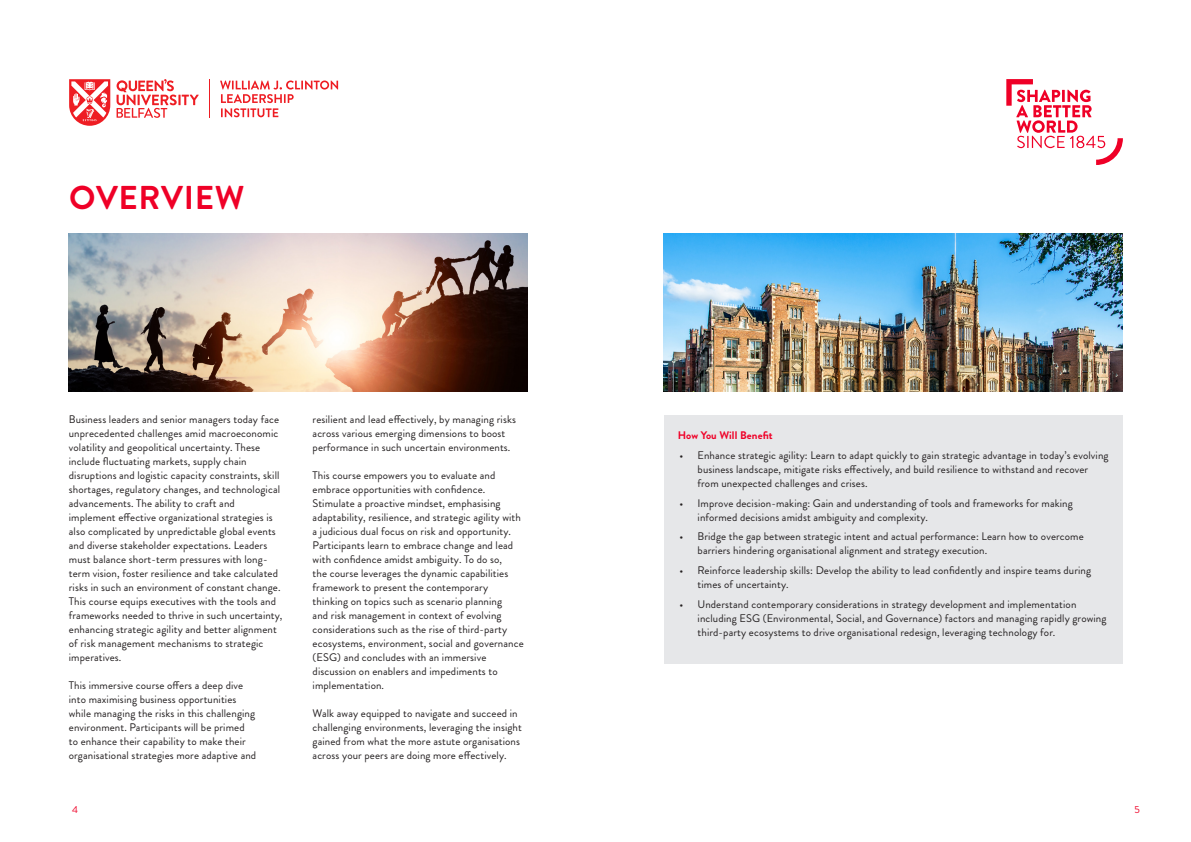
<style>
.page{position:relative;width:1191px;height:842px;background:#fff}
.page>*{position:absolute;margin:0;border:0;box-sizing:border-box;transform-origin:0 0}
.t1{font:700 33px "Brandon Grotesque";letter-spacing:.02em;color:#ef0027}
.t2{font:11px/14px "Brandon Grotesque";letter-spacing:.01em;color:#231f20}
.t3{font:700 11px "Brandon Grotesque";letter-spacing:.01em;color:#ef0027}
.t4{font:10.1px "Brandon Grotesque";color:#ef0027}
</style>
<div class="page">
<div style="left:664px;top:415px;width:458px;height:249px;background:#e6e7e9"></div>
<img style="left:664px;top:233px;width:458px;height:158px">
<svg style="left:1006px;top:79px;width:117px;height:86px"></svg>
<hr style="left:210px;top:79px;width:1px;height:39px;background:#ee1d23">
<svg style="left:117px;top:79px;width:82px;height:39px"></svg>
<svg style="left:69px;top:79px;width:41px;height:47px"></svg>
<svg style="left:220px;top:81px;width:118px;height:36px"></svg>
<img style="left:69px;top:233px;width:458px;height:158px">
<p class="t1" style="left:69px;top:174px;width:177px">OVERVIEW</p>
<p class="t2" style="left:69px;top:412px;width:215px">Business leaders and senior managers today face unprecedented challenges amid macroeconomic volatility and geopolitical uncertainty. These include fluctuating markets, supply chain disruptions and logistic capacity constraints, skill shortages, regulatory changes, and technological advancements. The ability to craft and implement effective organizational strategies is also complicated by unpredictable global events and diverse stakeholder expectations. Leaders must balance short-term pressures with long&shy;term vision, foster resilience and take calculated risks in such an environment of constant change.<br>This course equips executives with the tools and frameworks needed to thrive in such uncertainty, enhancing strategic agility and better alignment of risk management mechanisms to strategic imperatives.</p>
<p class="t2" style="left:69px;top:678px;width:189px">This immersive course offers a deep dive into maximising business opportunities while managing the risks in this challenging environment. Participants will be primed to enhance their capability to make their organisational strategies more adaptive and</p>
<p class="t2" style="left:313px;top:412px;width:205px">resilient and lead effectively, by managing risks across various emerging dimensions to boost performance in such uncertain environments.</p>
<p class="t2" style="left:313px;top:468px;width:213px">This course empowers you to evaluate and embrace opportunities with confidence.<br>Stimulate a proactive mindset, emphasising adaptability, resilience, and strategic agility with a judicious dual focus on risk and opportunity.<br>Participants learn to embrace change and lead with confidence amidst ambiguity. To do so,<br>the course leverages the dynamic capabilities framework to present the contemporary thinking on topics such as scenario planning<br>and risk management in context of evolving considerations such as the rise of third-party ecosystems, environment, social and governance (ESG) and concludes with an immersive discussion on enablers and impediments to implementation.</p>
<p class="t2" style="left:313px;top:706px;width:211px">Walk away equipped to navigate and succeed in challenging environments, leveraging the insight gained from what the more astute organisations across your peers are doing more effectively.</p>
<p class="t3" style="left:677px;top:428px;width:96px">How You Will Benefit</p>
<p class="t2" style="left:697px;top:448px;width:412px;text-indent:-18px">• Enhance strategic agility: Learn to adapt quickly to gain strategic advantage in today’s evolving business landscape, mitigate risks effectively, and build resilience to withstand and recover from unexpected challenges and crises.</p>
<p class="t2" style="left:697px;top:496px;width:377px;text-indent:-18px">• Improve decision-making: Gain and understanding of tools and frameworks for making informed decisions amidst ambiguity and complexity.</p>
<p class="t2" style="left:697px;top:530px;width:388px;text-indent:-18px">• Bridge the gap between strategic intent and actual performance: Learn how to overcome barriers hindering organisational alignment and strategy execution.</p>
<p class="t2" style="left:697px;top:563px;width:395px;text-indent:-18px">• Reinforce leadership skills: Develop the ability to lead confidently and inspire teams during times of uncertainty.</p>
<p class="t2" style="left:697px;top:597px;width:410px;text-indent:-18px">• Understand contemporary considerations in strategy development and implementation including ESG (Environmental, Social, and Governance) factors and managing rapidly growing third-party ecosystems to drive organisational redesign, leveraging technology for.</p>
<p class="t4" style="left:72px;top:803px;width:7px">4</p>
<p class="t4" style="left:1134px;top:803px;width:7px">5</p>
</div>
